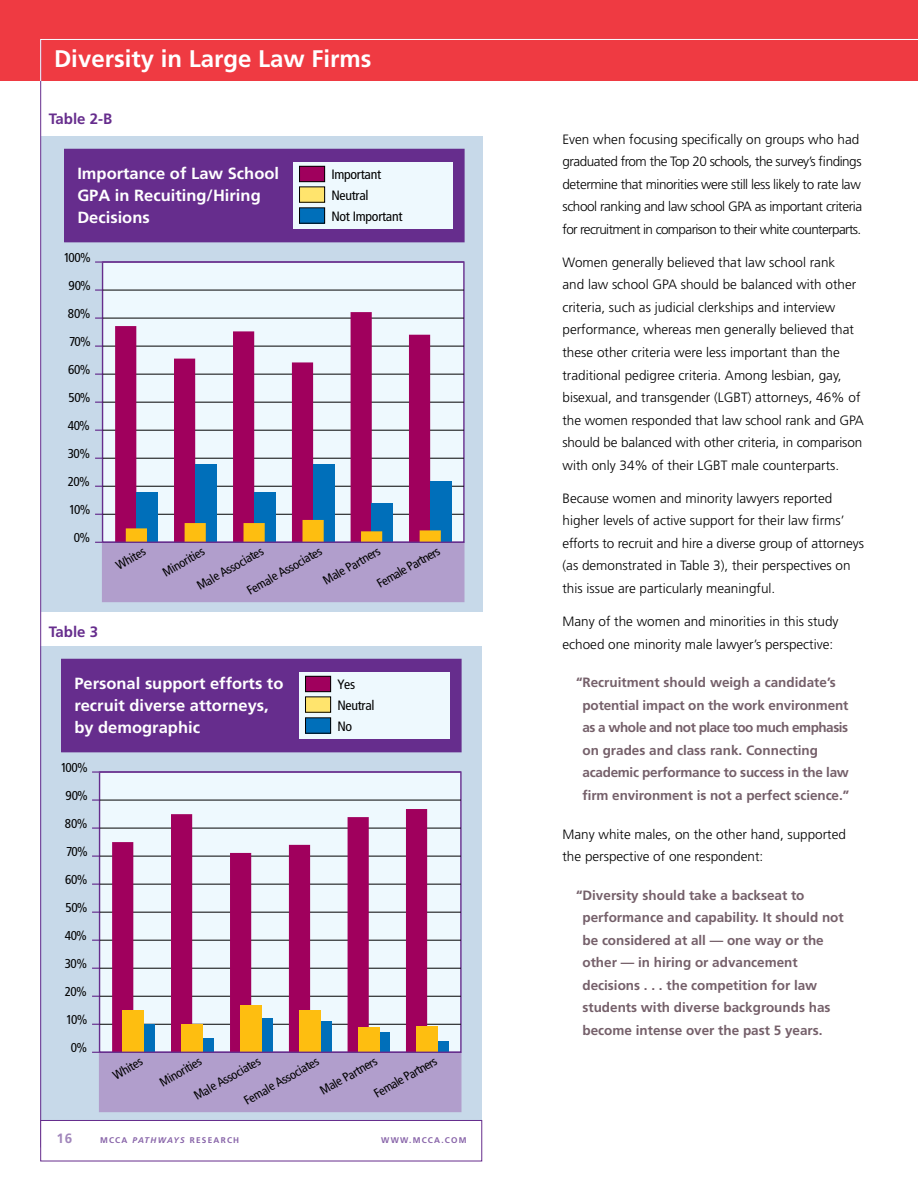
<style>
.page{position:relative;width:918px;height:1188px;background:#fff}
.page>*{position:absolute;margin:0;border:0;box-sizing:border-box;transform-origin:0 0}
.t1{font:700 24px "Frutiger";color:#fff}
.t2{font:700 16.2px/22.4px "Frutiger";color:#fff}
.t3{font:700 15px "Frutiger";color:#662d8d}
.t4{font:300 13.5px/22.5px "Frutiger";color:#000}
.t5{font:700 13.5px/22.5px "Frutiger";color:#75606a}
.t6{font:300 13.5px/22.5px "Frutiger";letter-spacing:-.03em;color:#000}
.t7{font:condensed 13.5px/20.7px "Frutiger";letter-spacing:-.02em;color:#010101}
.t8{font:700 13.5px "Frutiger";color:#a186bb}
.t9{font:condensed 12.9px "Frutiger";letter-spacing:-.04em;color:#010101}
.t10{font:condensed 12.6px "Frutiger";color:#010101}
.t11{font:700 8.25px "Frutiger";letter-spacing:.15em;color:#8763a8}
.s1{font-style:italic}
</style>
<div class="page">
<div style="left:0;top:0;width:918px;height:81px;background:#ef3a42"></div>
<svg style="left:40px;top:81px;width:443px;height:1067px;background:#c0aecc"></svg>
<svg style="left:40px;top:39px;width:878px;height:42px"></svg>
<div style="left:40px;top:1120px;width:442px;height:41px;background:#fff;border:1px solid #662d8d"></div>
<h1 class="t1" style="left:54px;top:44px;width:319px">Diversity in Large Law Firms</h1>
<p class="t3" style="left:49px;top:110px;width:65px">Table 2-B</p>
<p class="t2" style="left:77px;top:162px;width:203px">Importance of Law School<br>GPA in Recuiting/Hiring<br>Decisions</p>
<p class="t7" style="left:331px;top:164px;width:73px">Important<br>Neutral<br>Not Important</p>
<p class="t9" style="left:64px;top:250px;width:29px">100%</p>
<p class="t9" style="left:69px;top:278px;width:24px">90%</p>
<p class="t9" style="left:68px;top:306px;width:24px">80%</p>
<p class="t9" style="left:69px;top:334px;width:23px">70%</p>
<p class="t9" style="left:68px;top:362px;width:24px">60%</p>
<p class="t9" style="left:69px;top:390px;width:24px">50%</p>
<p class="t9" style="left:68px;top:418px;width:24px">40%</p>
<p class="t9" style="left:68px;top:446px;width:24px">30%</p>
<p class="t9" style="left:68px;top:474px;width:24px">20%</p>
<p class="t9" style="left:69px;top:502px;width:23px">10%</p>
<p class="t9" style="left:74px;top:530px;width:18px">0%</p>
<p class="t3" style="left:49px;top:623px;width:51px">Table 3</p>
<p class="t10" style="left:375px;top:578px;width:72px;rotate:-30deg">Female Partners</p>
<p class="t10" style="left:244px;top:585px;width:85px;rotate:-30deg">Female Associates</p>
<p class="t10" style="left:320px;top:575px;width:65px;rotate:-30deg">Male Partners</p>
<p class="t10" style="left:195px;top:580px;width:76px;rotate:-30deg">Male Associates</p>
<p class="t10" style="left:113px;top:560px;width:33px;rotate:-30deg">Whites</p>
<p class="t10" style="left:160px;top:567px;width:48px;rotate:-30deg">Minorities</p>
<p class="t2" style="left:74px;top:672px;width:211px">Personal support efforts to recruit diverse attorneys, by demographic</p>
<p class="t7" style="left:337px;top:674px;width:39px">Yes<br>Neutral<br>No</p>
<p class="t9" style="left:61px;top:760px;width:29px">100%</p>
<p class="t9" style="left:66px;top:788px;width:24px">90%</p>
<p class="t9" style="left:65px;top:816px;width:24px">80%</p>
<p class="t9" style="left:66px;top:844px;width:23px">70%</p>
<p class="t9" style="left:65px;top:872px;width:24px">60%</p>
<p class="t9" style="left:66px;top:900px;width:24px">50%</p>
<p class="t9" style="left:65px;top:928px;width:24px">40%</p>
<p class="t9" style="left:65px;top:956px;width:24px">30%</p>
<p class="t9" style="left:65px;top:984px;width:24px">20%</p>
<p class="t9" style="left:66px;top:1012px;width:23px">10%</p>
<p class="t9" style="left:71px;top:1040px;width:18px">0%</p>
<p class="t10" style="left:372px;top:1088px;width:72px;rotate:-30deg">Female Partners</p>
<p class="t10" style="left:241px;top:1095px;width:85px;rotate:-30deg">Female Associates</p>
<p class="t10" style="left:317px;top:1085px;width:65px;rotate:-30deg">Male Partners</p>
<p class="t10" style="left:192px;top:1090px;width:76px;rotate:-30deg">Male Associates</p>
<p class="t10" style="left:110px;top:1070px;width:33px;rotate:-30deg">Whites</p>
<p class="t10" style="left:157px;top:1077px;width:48px;rotate:-30deg">Minorities</p>
<p class="t8" style="left:57px;top:1131px;width:17px">16</p>
<p class="t11" style="left:100px;top:1135px;width:121px">MCCA <span class="s1">PATHWAYS</span> Researc</p>
<p class="t11" style="left:233px;top:1135px;width:7px">h</p>
<p class="t11" style="left:381px;top:1135px;width:87px">www.MCCA.COM</p>
<p class="t6" style="left:562px;top:128px;width:301px">Even when focusing specifically on groups who had graduated from the Top 20 schools, the survey’s findings determine that minorities were still less likely to rate law school ranking and law school GPA as important criteria for recruitment in comparison to their white counterparts.</p>
<p class="t4" style="left:562px;top:251px;width:303px">Women generally believed that law school rank<br>and law school GPA should be balanced with other criteria, such as judicial clerkships and interview performance, whereas men generally believed that these other criteria were less important than the traditional pedigree criteria. Among lesbian, gay, bisexual, and transgender (LGBT) attorneys, 46% of the women responded that law school rank and GPA should be balanced with other criteria, in comparison with only 34% of their LGBT male counterparts.</p>
<p class="t4" style="left:562px;top:487px;width:303px">Because women and minority lawyers reported higher levels of active support for their law firms’ efforts to recruit and hire a diverse group of attorneys (as demonstrated in Table 3), their perspectives on this issue are particularly meaningful.</p>
<p class="t4" style="left:562px;top:610px;width:278px">Many of the women and minorities in this study echoed one minority male lawyer’s perspective:</p>
<p class="t5" style="left:582px;top:671px;width:268px;text-indent:-6px">“Recruitment should weigh a candidate’s potential impact on the work environment as a whole and not place too much emphasis on grades and class rank. Connecting academic performance to success in the law firm environment is not a perfect science.”</p>
<p class="t4" style="left:562px;top:823px;width:285px">Many white males, on the other hand, supported the perspective of one respondent:</p>
<p class="t5" style="left:582px;top:884px;width:263px;text-indent:-6px">“Diversity should take a backseat to performance and capability. It should not be considered at all — one way or the other — in hiring or advancement decisions . . . the competition for law students with diverse backgrounds has become intense over the past 5 years.</p>
</div>
